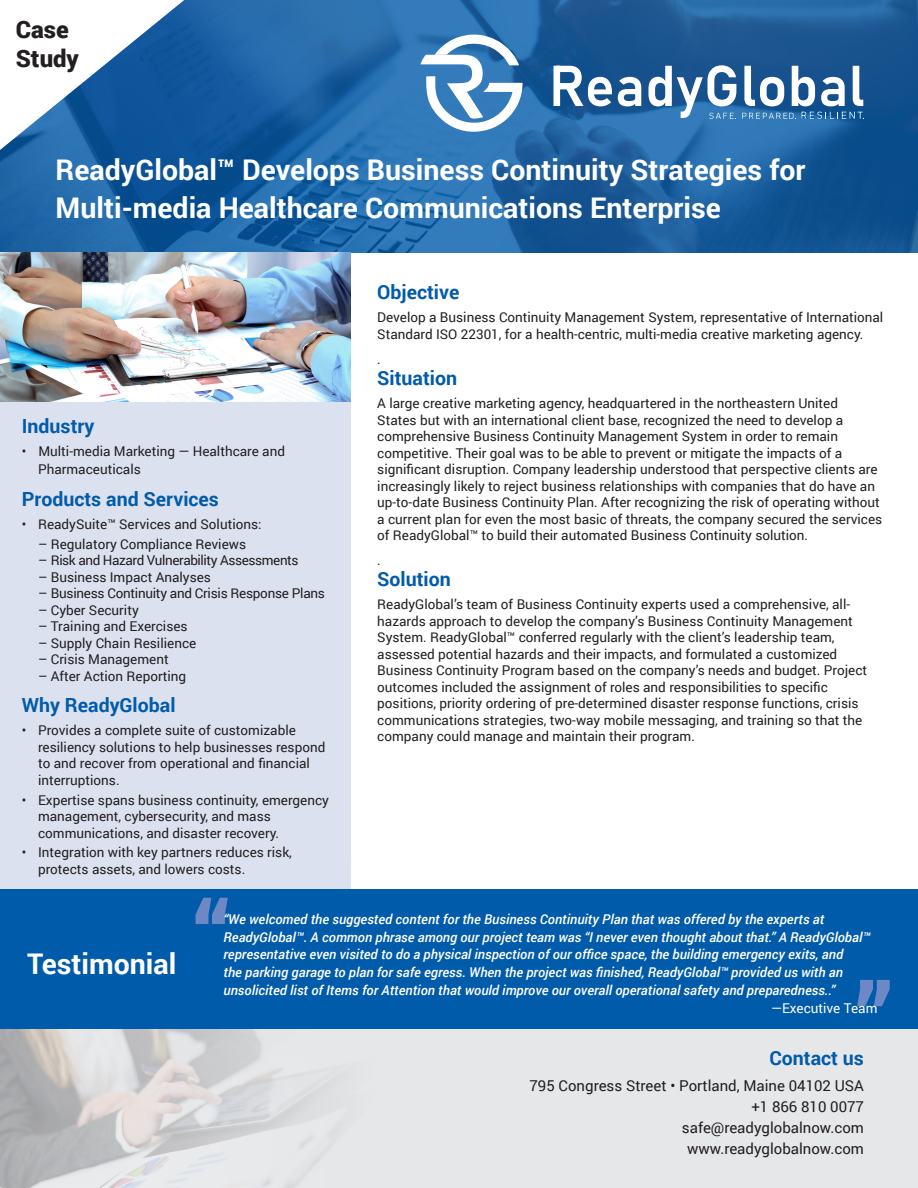
<style>
.page{position:relative;width:918px;height:1188px;background:#fff}
.page>*{position:absolute;margin:0;border:0;box-sizing:border-box;transform-origin:0 0}
.t1{font:900 99px "Roboto";color:#6c89c5}
.t2{font:700 28.5px/37.5px "Roboto";color:#fff}
.t3{font:900 24px/28.8px "Roboto";color:#231f20}
.t4{font:700 19.5px "Roboto";color:#015bab}
.t5{font:15px/21px "Roboto";color:#231f20;text-align:right}
.t6{font:13.5px/16.5px "Roboto";color:#231f20}
.t7{font:italic 500 13.5px/18px "Roboto";color:#fff}
.t8{font:13.5px "Roboto";letter-spacing:-.02em;color:#231f20}
.t9{font:13.5px "Roboto";letter-spacing:-.03em;color:#231f20}
.t10{font:13.5px "Roboto";color:#fff}
</style>
<div class="page">
<div style="left:0;top:253px;width:351px;height:637px;background:#dce1f0"></div>
<div style="left:0;top:890px;width:918px;height:149px;background:#015bab"></div>
<div style="left:0;top:1029px;width:918px;height:159px;background:#e6e7e9"></div>
<svg style="left:0;top:0;width:918px;height:253px;background:#1e62a1"></svg>
<svg style="left:421px;top:34px;width:102px;height:99px"></svg>
<svg style="left:553px;top:66px;width:59px;height:40px"></svg>
<svg style="left:618px;top:77px;width:23px;height:29px"></svg>
<svg style="left:648px;top:65px;width:88px;height:54px"></svg>
<svg style="left:742px;top:66px;width:123px;height:56px"></svg>
<img style="left:0;top:1029px;width:329px;height:159px">
<svg style="left:0;top:0;width:184px;height:150px"></svg>
<img style="left:1px;top:253px;width:350px;height:149px">
<h3 class="t3" style="left:16px;top:14px;width:65px">Case<br>Study</h3>
<h2 class="t2" style="left:56px;top:150px;width:752px">ReadyGlobal™ Develops Business Continuity Strategies for<br>Multi-media Healthcare Communications Enterprise</h2>
<h3 class="t4" style="left:22px;top:412px;width:74px">Industry</h3>
<p class="t6" style="left:38px;top:442px;width:248px;line-height:18px;text-indent:-16px">• Multi-media Marketing — Healthcare and<br>Pharmaceuticals</p>
<h3 class="t4" style="left:22px;top:485px;width:199px">Products and Services</h3>
<p class="t6" style="left:22px;top:515px;width:241px">• ReadySuite™ Services and Solutions:</p>
<p class="t6" style="left:38px;top:535px;width:210px">– Regulatory Compliance Reviews</p>
<p class="t9" style="left:38px;top:551px;width:262px">– Risk and Hazard Vulnerability Assessments</p>
<p class="t6" style="left:38px;top:568px;width:174px">– Business Impact Analyses</p>
<p class="t8" style="left:38px;top:584px;width:288px">– Business Continuity and Crisis Response Plans</p>
<p class="t6" style="left:38px;top:601px;width:102px">– Cyber Security</p>
<p class="t6" style="left:38px;top:618px;width:151px">– Training and Exercises</p>
<p class="t6" style="left:38px;top:634px;width:160px">– Supply Chain Resilience</p>
<p class="t6" style="left:38px;top:651px;width:132px">– Crisis Management</p>
<p class="t6" style="left:38px;top:667px;width:150px">– After Action Reporting</p>
<h3 class="t4" style="left:22px;top:692px;width:155px">Why ReadyGlobal</h3>
<p class="t6" style="left:38px;top:722px;width:289px;text-indent:-16px">• Provides a complete suite of customizable resiliency solutions to help businesses respond to and recover from operational and financial interruptions.</p>
<p class="t6" style="left:38px;top:791px;width:292px;text-indent:-16px">• Expertise spans business continuity, emergency management, cybersecurity, and mass communications, and disaster recovery.</p>
<p class="t6" style="left:38px;top:844px;width:255px;text-indent:-16px">• Integration with key partners reduces risk, protects assets, and lowers costs.</p>
<h3 class="t4" style="left:377px;top:278px;width:84px">Objective</h3>
<p class="t6" style="left:377px;top:309px;width:508px">Develop a Business Continuity Management System, representative of International<br>Standard ISO 22301, for a health-centric, multi-media creative marketing agency.</p>
<p class="t6" style="left:377px;top:350px;width:5px">.</p>
<h3 class="t4" style="left:377px;top:364px;width:81px">Situation</h3>
<p class="t6" style="left:377px;top:395px;width:507px">A large creative marketing agency, headquartered in the northeastern United<br>States but with an international client base, recognized the need to develop a comprehensive Business Continuity Management System in order to remain competitive. Their goal was to be able to prevent or mitigate the impacts of a significant disruption. Company leadership understood that perspective clients are increasingly likely to reject business relationships with companies that do have an up-to-date Business Continuity Plan. After recognizing the risk of operating without a current plan for even the most basic of threats, the company secured the services of ReadyGlobal™ to build their automated Business Continuity solution.</p>
<p class="t6" style="left:377px;top:551px;width:5px">.</p>
<h3 class="t4" style="left:377px;top:565px;width:75px">Solution</h3>
<p class="t6" style="left:377px;top:596px;width:491px">ReadyGlobal’s team of Business Continuity experts used a comprehensive, all&shy;hazards approach to develop the company’s Business Continuity Management System. ReadyGlobal™ conferred regularly with the client’s leadership team, assessed potential hazards and their impacts, and formulated a customized Business Continuity Program based on the company’s needs and budget. Project outcomes included the assignment of roles and responsibilities to specific positions, priority ordering of pre-determined disaster response functions, crisis communications strategies, two-way mobile messaging, and training so that the company could manage and maintain their program.</p>
<h2 class="t2" style="left:27px;top:944px;width:151px">Testimonial</h2>
<h1 class="t1" style="left:194px;top:868px;width:37px">“</h1>
<p class="t7" style="left:224px;top:909px;width:648px">“We welcomed the suggested content for the Business Continuity Plan that was offered by the experts at ReadyGlobal™. A common phrase among our project team was “I never even thought about that.” A ReadyGlobal™ representative even visited to do a physical inspection of our office space, the building emergency exits, and<br>the parking garage to plan for safe egress. When the project was finished, ReadyGlobal™ provided us with an unsolicited list of Items for Attention that would improve our overall operational safety and preparedness..”</p>
<p class="t10" style="left:771px;top:999px;width:108px">—Executive Team</p>
<h1 class="t1" style="left:855px;top:950px;width:38px">”</h1>
<h3 class="t4" style="left:769px;top:1044px;width:96px">Contact us</h3>
<p class="t5" style="left:530px;top:1075px;width:336px">795 Congress Street • Portland, Maine 04102 USA +1 866 810 0077<br>safe@readyglobalnow.com www.readyglobalnow.com</p>
</div>
